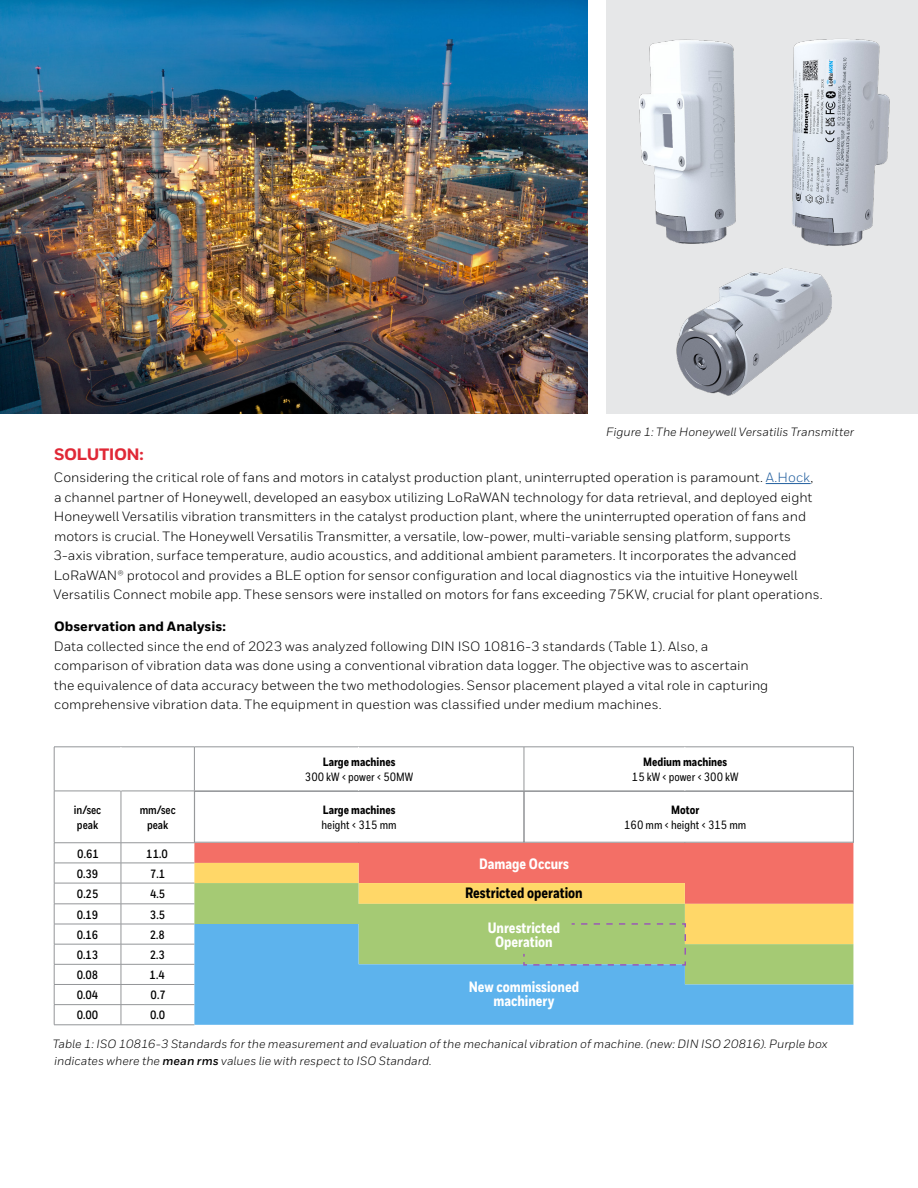
<style>
.page{position:relative;width:918px;height:1188px;background:#fff}
.page>*{position:absolute;margin:0;border:0;box-sizing:border-box;transform-origin:0 0}
.t1{font:800 16.5px "Honeywell Sans";letter-spacing:-.035em;color:#e02836}
.t2{font:800 15px/14.2px "Honeywell Cond";color:#fff;text-align:center}
.t3{font:800 15px "Honeywell Cond";color:#000101}
.t4{font:13.5px/19.5px "Honeywell Sans";color:#000}
.t5{font:800 13.5px "Honeywell Sans";color:#000}
.t6{font:italic 12px/16.5px "Honeywell Sans";color:#000}
.t7{font:700 12px/14.2px "Honeywell Cond";color:#000}
.t8{font:500 12px "Honeywell Cond";color:#000}
.t9{font:800 12px "Honeywell Cond";color:#000}
.s1{color:#215e9e}
.s2{font-weight:700}
</style>
<div class="page">
<img style="left:0;top:0;width:588px;height:414px">
<img style="left:606px;top:0;width:312px;height:413px">
<hr style="left:766px;top:483px;width:45px;height:1px;background:#215e9e">
<svg style="left:55px;top:748px;width:798px;height:43px"></svg>
<div style="left:194px;top:843px;width:659px;height:20px;background:#f36f66"></div>
<svg style="left:194px;top:863px;width:659px;height:20px;background:#f58966"></svg>
<svg style="left:194px;top:883px;width:659px;height:41px;background:#d1c36e"></svg>
<svg style="left:194px;top:924px;width:659px;height:101px;background:#76baca"></svg>
<hr style="left:121px;top:791px;width:1px;height:52px;background:#939598">
<hr style="left:54px;top:843px;width:67px;height:1px;background:#939598">
<hr style="left:54px;top:863px;width:67px;height:1px;background:#939598">
<hr style="left:54px;top:883px;width:67px;height:1px;background:#939598">
<hr style="left:54px;top:904px;width:67px;height:1px;background:#939598">
<hr style="left:54px;top:924px;width:67px;height:1px;background:#939598">
<hr style="left:54px;top:944px;width:67px;height:1px;background:#939598">
<hr style="left:54px;top:964px;width:67px;height:1px;background:#939598">
<hr style="left:54px;top:984px;width:67px;height:1px;background:#939598">
<hr style="left:54px;top:1004px;width:67px;height:1px;background:#939598">
<hr style="left:54px;top:1025px;width:67px;height:1px;background:#939598">
<hr style="left:121px;top:843px;width:74px;height:1px;background:#939598">
<hr style="left:121px;top:863px;width:73px;height:1px;background:#939598">
<hr style="left:121px;top:883px;width:73px;height:1px;background:#939598">
<hr style="left:121px;top:904px;width:73px;height:1px;background:#939598">
<hr style="left:121px;top:924px;width:73px;height:1px;background:#939598">
<hr style="left:121px;top:944px;width:73px;height:1px;background:#939598">
<hr style="left:121px;top:964px;width:73px;height:1px;background:#939598">
<hr style="left:121px;top:984px;width:73px;height:1px;background:#939598">
<hr style="left:121px;top:1004px;width:73px;height:1px;background:#939598">
<svg style="left:121px;top:843px;width:1px;height:182px"></svg>
<hr style="left:121px;top:1025px;width:73px;height:1px;background:#939598">
<hr style="left:54px;top:747px;width:67px;height:1px;background:#939598">
<hr style="left:54px;top:747px;width:1px;height:44px;background:#939598">
<hr style="left:54px;top:791px;width:67px;height:1px;background:#939598">
<hr style="left:121px;top:747px;width:73px;height:1px;background:#939598">
<hr style="left:121px;top:791px;width:73px;height:1px;background:#939598">
<hr style="left:194px;top:747px;width:165px;height:1px;background:#939598">
<hr style="left:359px;top:747px;width:165px;height:1px;background:#939598">
<hr style="left:524px;top:747px;width:161px;height:1px;background:#939598">
<hr style="left:685px;top:747px;width:169px;height:1px;background:#939598">
<hr style="left:853px;top:747px;width:1px;height:44px;background:#939598">
<hr style="left:121px;top:747px;width:1px;height:44px;background:#fff">
<hr style="left:194px;top:747px;width:1px;height:44px;background:#939598">
<hr style="left:358px;top:747px;width:1px;height:44px;background:#fff">
<hr style="left:194px;top:791px;width:1px;height:52px;background:#939598">
<hr style="left:358px;top:791px;width:1px;height:52px;background:#939598">
<hr style="left:685px;top:791px;width:1px;height:52px;background:#939598">
<hr style="left:853px;top:791px;width:1px;height:52px;background:#939598">
<hr style="left:685px;top:747px;width:1px;height:44px;background:#fff">
<hr style="left:54px;top:791px;width:1px;height:52px;background:#939598">
<svg style="left:54px;top:843px;width:1px;height:182px"></svg>
<hr style="left:524px;top:747px;width:1px;height:44px;background:#939598">
<hr style="left:524px;top:791px;width:1px;height:52px;background:#939598">
<div style="left:524px;top:791px;width:330px;height:51px;background:#fff;border:1px solid #939598"></div>
<div style="left:194px;top:791px;width:330px;height:51px;background:#fff;border:1px solid #939598"></div>
<svg style="left:522px;top:922px;width:165px;height:44px;background:#a3c579"></svg>
<p class="t6" style="left:606px;top:424px;width:250px">Figure 1: The Honeywell Versatilis Transmitter</p>
<p class="t1" style="left:54px;top:444px;width:91px">SOLUTION:</p>
<p class="t4" style="left:53px;top:468px;width:771px">Considering the critical role of fans and motors in catalyst production plant, uninterrupted operation is paramount. <span class="s1">A.Hock</span>, a channel partner of Honeywell, developed an easybox utilizing LoRaWAN technology for data retrieval, and deployed eight Honeywell Versatilis vibration transmitters in the catalyst production plant, where the uninterrupted operation of fans and motors is crucial. The Honeywell Versatilis Transmitter, a versatile, low-power, multi-variable sensing platform, supports 3-axis vibration, surface temperature, audio acoustics, and additional ambient parameters. It incorporates the advanced LoRaWAN® protocol and provides a BLE option for sensor configuration and local diagnostics via the intuitive Honeywell Versatilis Connect mobile app. These sensors were installed on motors for fans exceeding 75KW, crucial for plant operations.</p>
<p class="t5" style="left:54px;top:618px;width:173px">Observation and Analysis:</p>
<p class="t4" style="left:54px;top:636px;width:716px">Data collected since the end of 2023 was analyzed following DIN ISO 10816-3 standards (Table 1). Also, a comparison of vibration data was done using a conventional vibration data logger. The objective was to ascertain the equivalence of data accuracy between the two methodologies. Sensor placement played a vital role in capturing comprehensive vibration data. The equipment in question was classified under medium machines.</p>
<p class="t9" style="left:323px;top:755px;width:74px">Large machines</p>
<p class="t8" style="left:305px;top:769px;width:110px">300 kW &lt; power &lt; 50MW</p>
<p class="t9" style="left:643px;top:755px;width:86px">Medium machines</p>
<p class="t8" style="left:632px;top:769px;width:108px">15 kW &lt; power &lt; 300 kW</p>
<p class="t9" style="left:323px;top:803px;width:74px">Large machines</p>
<p class="t8" style="left:322px;top:817px;width:77px">height &lt; 315 mm</p>
<p class="t7" style="left:74px;top:803px;width:29px">in/sec peak</p>
<p class="t7" style="left:140px;top:803px;width:37px;text-align:center">mm/sec peak</p>
<p class="t7" style="left:77px;top:847px;width:23px">0.61</p>
<p class="t7" style="left:146px;top:847px;width:23px">11.0</p>
<p class="t7" style="left:77px;top:867px;width:23px">0.39</p>
<p class="t7" style="left:150px;top:867px;width:17px">7.1</p>
<p class="t7" style="left:77px;top:887px;width:23px">0.25</p>
<p class="t7" style="left:150px;top:887px;width:17px">4.5</p>
<p class="t7" style="left:77px;top:908px;width:23px">0.19</p>
<p class="t7" style="left:150px;top:908px;width:17px">3.5</p>
<p class="t7" style="left:77px;top:928px;width:23px">0.16</p>
<p class="t7" style="left:150px;top:928px;width:17px">2.8</p>
<p class="t7" style="left:77px;top:948px;width:23px">0.13</p>
<p class="t7" style="left:150px;top:948px;width:17px">2.3</p>
<p class="t7" style="left:77px;top:968px;width:23px">0.08</p>
<p class="t7" style="left:150px;top:968px;width:17px">1.4</p>
<p class="t7" style="left:77px;top:988px;width:23px">0.04</p>
<p class="t7" style="left:151px;top:988px;width:17px">0.7</p>
<p class="t7" style="left:77px;top:1008px;width:23px">0.00</p>
<p class="t7" style="left:150px;top:1008px;width:17px">0.0</p>
<p class="t6" style="left:53px;top:1036px;width:776px">Table 1: ISO 10816-3 Standards for the measurement and evaluation of the mechanical vibration of machine. (new: DIN ISO 20816). Purple box indicates where the <span class="s2">mean rms</span> values lie with respect to ISO Standard.</p>
<p class="t9" style="left:671px;top:803px;width:30px">Motor</p>
<p class="t8" style="left:624px;top:817px;width:124px">160 mm &lt; height &lt; 315 mm</p>
<p class="t2" style="left:479px;top:857px;width:91px">Damage Occurs</p>
<p class="t3" style="left:465px;top:884px;width:119px">Restricted operation</p>
<p class="t2" style="left:488px;top:921px;width:74px">Unrestricted<br>Operation</p>
<p class="t2" style="left:469px;top:980px;width:112px">New commissioned machinery</p>
</div>
